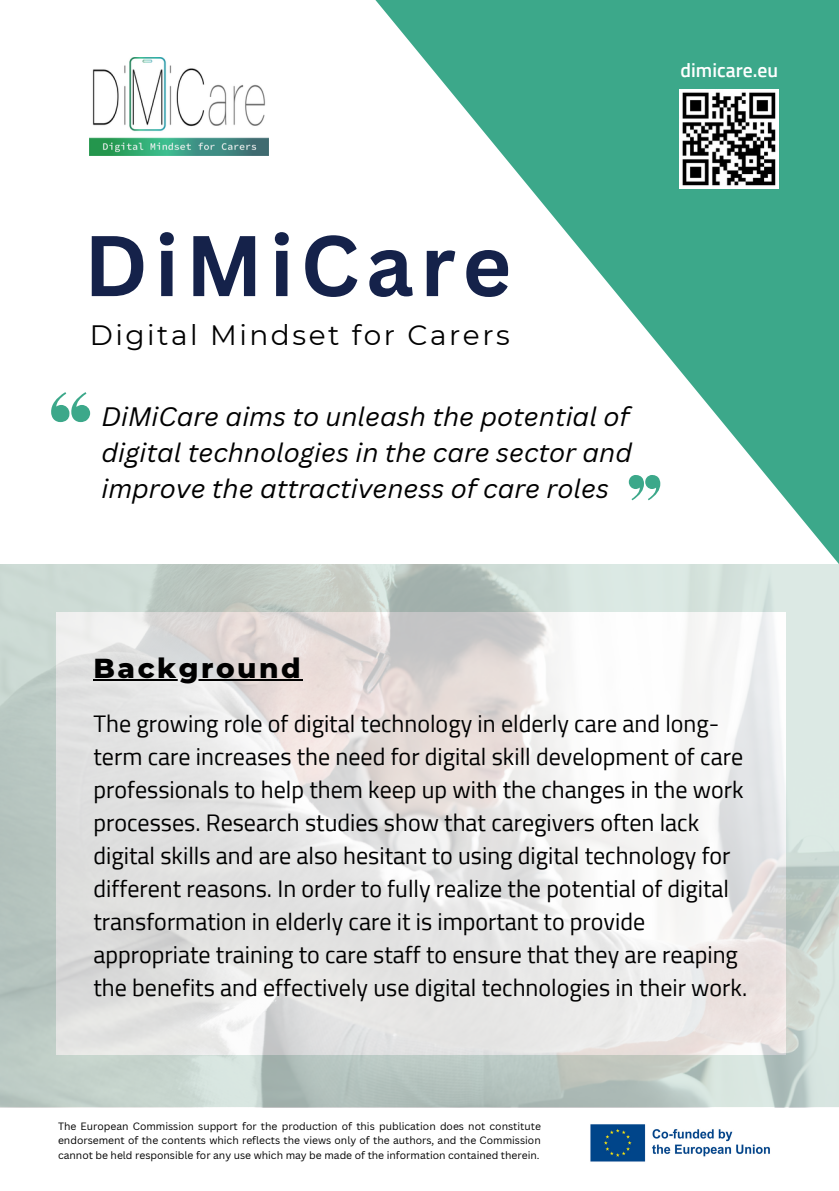
<style>
.page{position:relative;width:839px;height:1191px;background:#fff}
.page>*{position:absolute;margin:0;border:0;box-sizing:border-box;transform-origin:0 0}
.t1{font:700 84px "Canva Sans";letter-spacing:.08em;color:#15224a}
.t2{font:28px "Montserrat";letter-spacing:.09em;color:#000}
.t3{font:800 28px "Montserrat";letter-spacing:.09em;color:#000}
.t4{font:italic 26px/36px "Canva Sans";color:#000;text-align:justify}
.t5{font:300 24px/33px "Sunflower";color:#000}
.t6{font:500 19.6px "Sunflower";color:#fff}
.t7{font:10.4px/14.4px "Canva Sans";color:#000;text-align:justify}
</style>
<div class="page">
<img style="left:90px;top:58px;width:126px;height:97px">
<img style="left:590px;top:1124px;width:180px;height:38px">
<svg style="left:216px;top:0;width:622px;height:563px"></svg>
<img style="left:679px;top:90px;width:99px;height:99px">
<svg style="left:51px;top:392px;width:39px;height:30px"></svg>
<svg style="left:628px;top:475px;width:32px;height:25px"></svg>
<img style="left:0;top:564px;width:838px;height:543px">
<hr style="left:93px;top:679px;width:210px;height:2px;background:#000">
<p class="t6" style="left:680px;top:61px;width:99px">dimicare.eu</p>
<h1 class="t1" style="left:84px;top:206px;width:429px">DiMiCare</h1>
<p class="t2" style="left:90px;top:318px;width:421px">Digital Mindset for Carers</p>
<p class="t4" style="left:101px;top:397px;width:532px">DiMiCare aims to unleash the potential of digital technologies in the care sector and improve the attractiveness of care roles</p>
<p class="t3" style="left:93px;top:651px;width:208px">Background</p>
<p class="t5" style="left:93px;top:709px;width:655px">The growing role of digital technology in elderly care and long&shy;term care increases the need for digital skill development of care professionals to help them keep up with the changes in the work processes. Research studies show that caregivers often lack digital skills and are also hesitant to using digital technology for different reasons. In order to fully realize the potential of digital transformation in elderly care it is important to provide appropriate training to care staff to ensure that they are reaping the benefits and effectively use digital technologies in their work.</p>
<p class="t7" style="left:58px;top:1119px;width:484px">The European Commission support for the production of this publication does not constitute endorsement of the contents which reflects the views only of the authors, and the Commission cannot be held responsible for any use which may be made of the information contained therein.</p>
</div>
